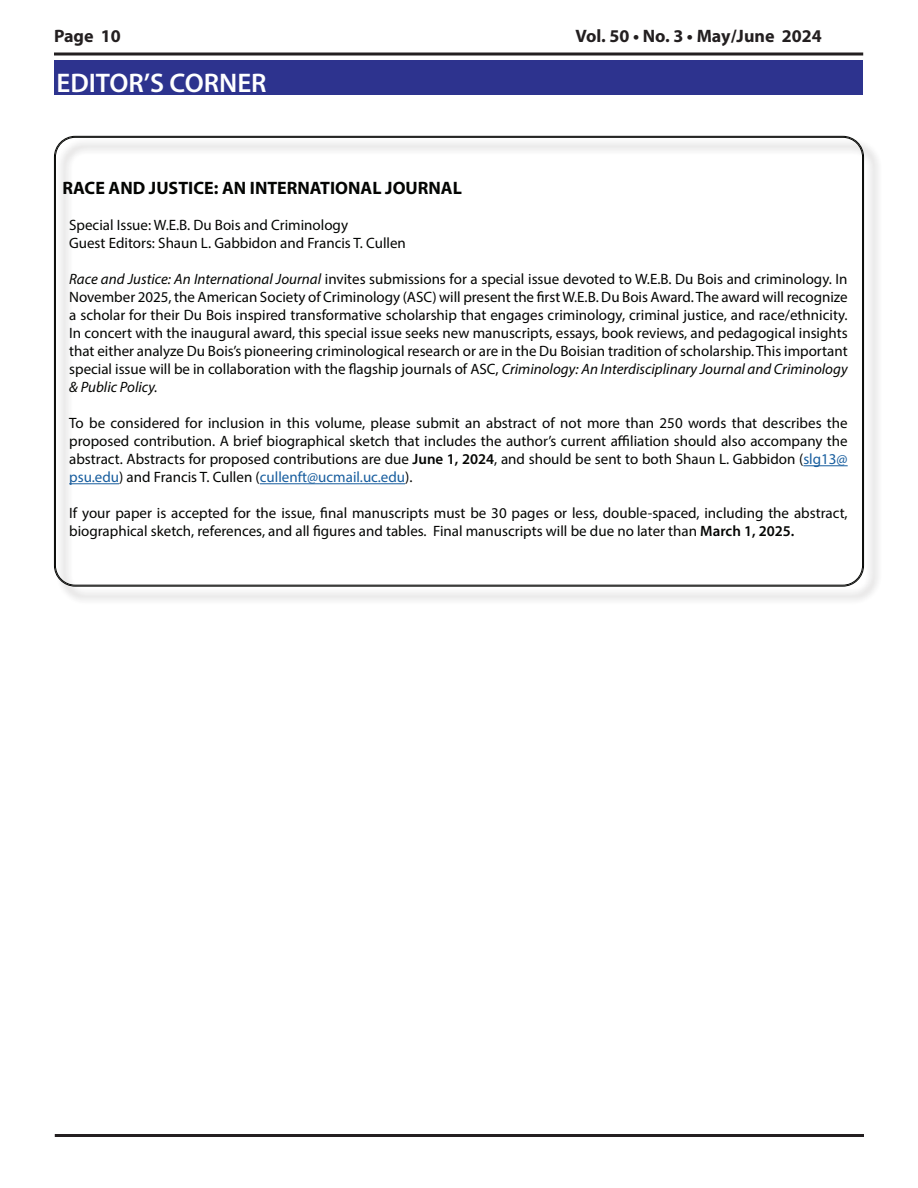
<style>
.page{position:relative;width:918px;height:1188px;background:#fff}
.page>*{position:absolute;margin:0;border:0;box-sizing:border-box;transform-origin:0 0}
.t1{font:600 27px "Myriad Pro";color:#fff}
.t2{font:700 18px "Myriad Pro";color:#040503}
.t3{font:700 18px "Myriad Pro";color:#231f20}
.t4{font:15px/18px "Myriad Pro";color:#040503;text-align:justify}
.s1{font-style:italic}
.s2{font-weight:600}
.s3{color:#175d9e}
</style>
<div class="page">
<svg style="left:54px;top:52px;width:809px;height:4px"></svg>
<hr style="left:55px;top:1134px;width:809px;height:3px;background:#231f20">
<div style="left:54px;top:60px;width:808px;height:35px;background:#2d338e"></div>
<p class="t3" style="left:54px;top:24px;width:68px">Page 10</p>
<p class="t3" style="left:575px;top:24px;width:248px">Vol. 50 • No. 3 • May/June 2024</p>
<p class="t1" style="left:57px;top:65px;width:212px">EDITOR’S CORNER</p>
<p class="t2" style="left:62px;top:176px;width:401px">RACE AND JUSTICE: AN INTERNATIONAL JOURNAL</p>
<p class="t4" style="left:69px;top:216px;width:280px">Special Issue: W.E.B. Du Bois and Criminology</p>
<p class="t4" style="left:69px;top:234px;width:338px">Guest Editors: Shaun L. Gabbidon and Francis T. Cullen</p>
<p class="t4" style="left:69px;top:270px;width:780px"><span class="s1">Race and Justice: An International Journal</span> invites submissions for a special issue devoted to W.E.B. Du Bois and criminology. In November 2025, the American Society of Criminology (ASC) will present the first W.E.B. Du Bois Award. The award will recognize a scholar for their Du Bois inspired transformative scholarship that engages criminology, criminal justice, and race/ethnicity.<br>In concert with the inaugural award, this special issue seeks new manuscripts, essays, book reviews, and pedagogical insights that either analyze Du Bois’s pioneering criminological research or are in the Du Boisian tradition of scholarship. This important special issue will be in collaboration with the flagship journals of ASC, <span class="s1">Criminology: An Interdisciplinary Journal and Criminology &amp; Public Policy.</span></p>
<p class="t4" style="left:69px;top:414px;width:780px">To be considered for inclusion in this volume, please submit an abstract of not more than 250 words that describes the proposed contribution. A brief biographical sketch that includes the author’s current affiliation should also accompany the abstract. Abstracts for proposed contributions are due <span class="s2">June 1, 2024</span>, and should be sent to both Shaun L. Gabbidon (<span class="s3">slg13@ psu.edu</span>) and Francis T. Cullen (<span class="s3">cullenft@ucmail.uc.edu</span>).</p>
<p class="t4" style="left:69px;top:504px;width:780px">If your paper is accepted for the issue, final manuscripts must be 30 pages or less, double-spaced, including the abstract, biographical sketch, references, and all figures and tables. Final manuscripts will be due no later than <span class="s2">March 1, 2025.</span></p>
</div>
